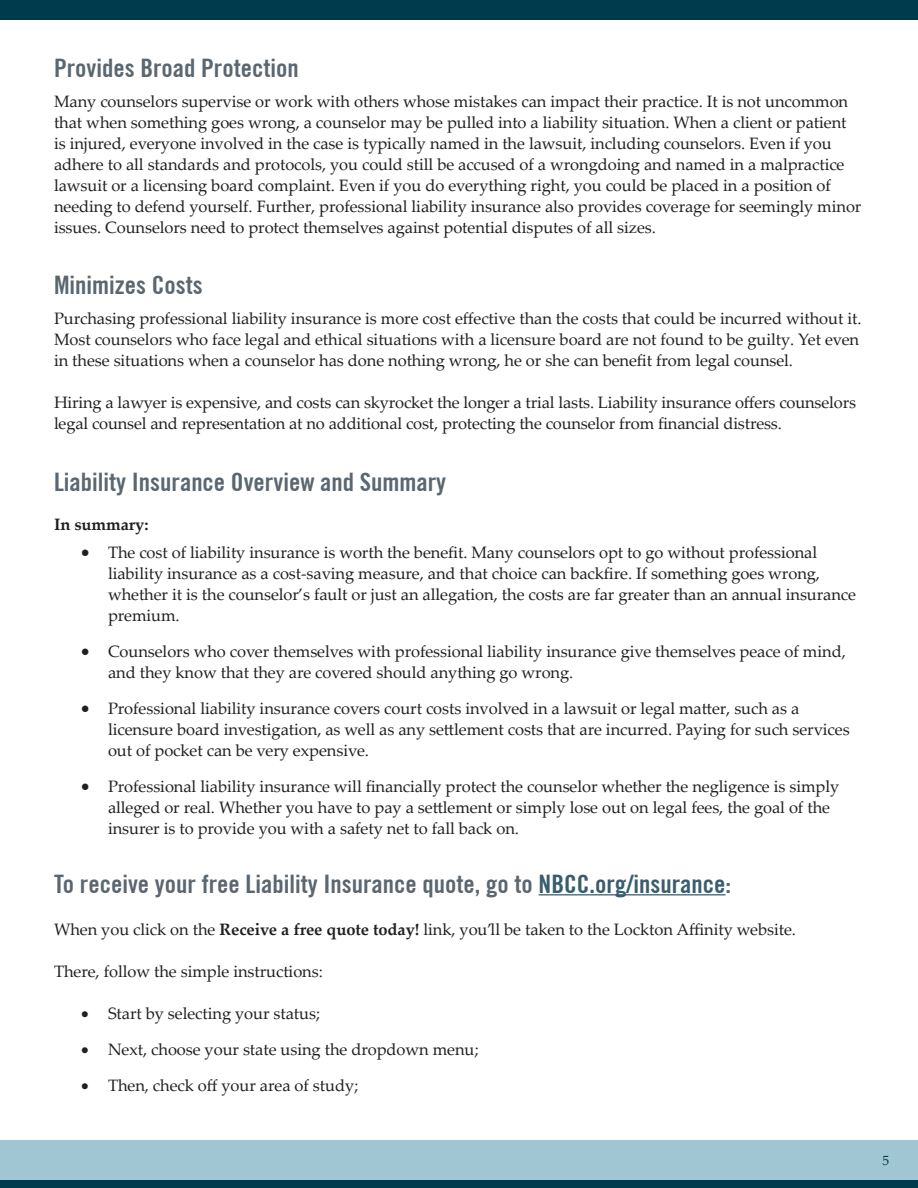
<style>
.page{position:relative;width:918px;height:1188px;background:#fff}
.page>*{position:absolute;margin:0;border:0;box-sizing:border-box;transform-origin:0 0}
.t1{font:700 condensed 25.5px "Trade Gothic No.20";color:#5a6670}
.t2{font:16.5px/21px "Palatino Linotype";letter-spacing:-.005em;color:#231f20}
.t3{font:700 16.5px "Palatino Linotype";letter-spacing:-.005em;color:#231f20}
.t4{font:13.5px "Palatino Linotype";color:#003b4d}
.s1{color:#395d6e}
.s2{font-weight:700}
</style>
<div class="page">
<div style="left:0;top:0;width:918px;height:20px;background:#003b4d"></div>
<div style="left:0;top:1140px;width:918px;height:48px;background:#a0c6d4"></div>
<div style="left:0;top:1180px;width:918px;height:8px;background:#003b4d"></div>
<hr style="left:539px;top:894px;width:186px;height:1px;background:#395d6e">
<p class="t1" style="left:54px;top:52px;width:246px">Provides Broad Protection</p>
<p class="t2" style="left:54px;top:90px;width:809px">Many counselors supervise or work with others whose mistakes can impact their practice. It is not uncommon that when something goes wrong, a counselor may be pulled into a liability situation. When a client or patient is injured, everyone involved in the case is typically named in the lawsuit, including counselors. Even if you adhere to all standards and protocols, you could still be accused of a wrongdoing and named in a malpractice lawsuit or a licensing board complaint. Even if you do everything right, you could be placed in a position of needing to defend yourself. Further, professional liability insurance also provides coverage for seemingly minor issues. Counselors need to protect themselves against potential disputes of all sizes.</p>
<p class="t1" style="left:54px;top:270px;width:150px">Minimizes Costs</p>
<p class="t2" style="left:54px;top:308px;width:809px">Purchasing professional liability insurance is more cost effective than the costs that could be incurred without it.<br>Most counselors who face legal and ethical situations with a licensure board are not found to be guilty. Yet even in these situations when a counselor has done nothing wrong, he or she can benefit from legal counsel.</p>
<p class="t2" style="left:54px;top:392px;width:804px">Hiring a lawyer is expensive, and costs can skyrocket the longer a trial lasts. Liability insurance offers counselors legal counsel and representation at no additional cost, protecting the counselor from financial distress.</p>
<p class="t1" style="left:54px;top:466px;width:394px">Liability Insurance Overview and Summary</p>
<p class="t3" style="left:54px;top:513px;width:96px">In summary:</p>
<p class="t2" style="left:108px;top:542px;width:750px;text-indent:-27px">• The cost of liability insurance is worth the benefit. Many counselors opt to go without professional liability insurance as a cost-saving measure, and that choice can backfire. If something goes wrong, whether it is the counselor’s fault or just an allegation, the costs are far greater than an annual insurance premium.</p>
<p class="t2" style="left:108px;top:641px;width:739px;text-indent:-27px">• Counselors who cover themselves with professional liability insurance give themselves peace of mind, and they know that they are covered should anything go wrong.</p>
<p class="t2" style="left:108px;top:698px;width:743px;text-indent:-27px">• Professional liability insurance covers court costs involved in a lawsuit or legal matter, such as a licensure board investigation, as well as any settlement costs that are incurred. Paying for such services out of pocket can be very expensive.</p>
<p class="t2" style="left:108px;top:776px;width:733px;text-indent:-27px">• Professional liability insurance will financially protect the counselor whether the negligence is simply alleged or real. Whether you have to pay a settlement or simply lose out on legal fees, the goal of the insurer is to provide you with a safety net to fall back on.</p>
<p class="t1" style="left:54px;top:868px;width:679px">To receive your free Liability Insurance quote, go to <span class="s1">NBCC.org/insurance</span>:</p>
<p class="t2" style="left:54px;top:918px;width:744px">When you click on the <span class="s2">Receive a free quote today!</span> link, you’ll be taken to the Lockton Affinity website.</p>
<p class="t2" style="left:54px;top:960px;width:270px">There, follow the simple instructions:</p>
<p class="t2" style="left:81px;top:1002px;width:241px">• Start by selecting your status;</p>
<p class="t2" style="left:81px;top:1038px;width:399px">• Next, choose your state using the dropdown menu;</p>
<p class="t2" style="left:81px;top:1074px;width:279px">• Then, check off your area of study;</p>
<p class="t4" style="left:882px;top:1151px;width:8px">5</p>
</div>
